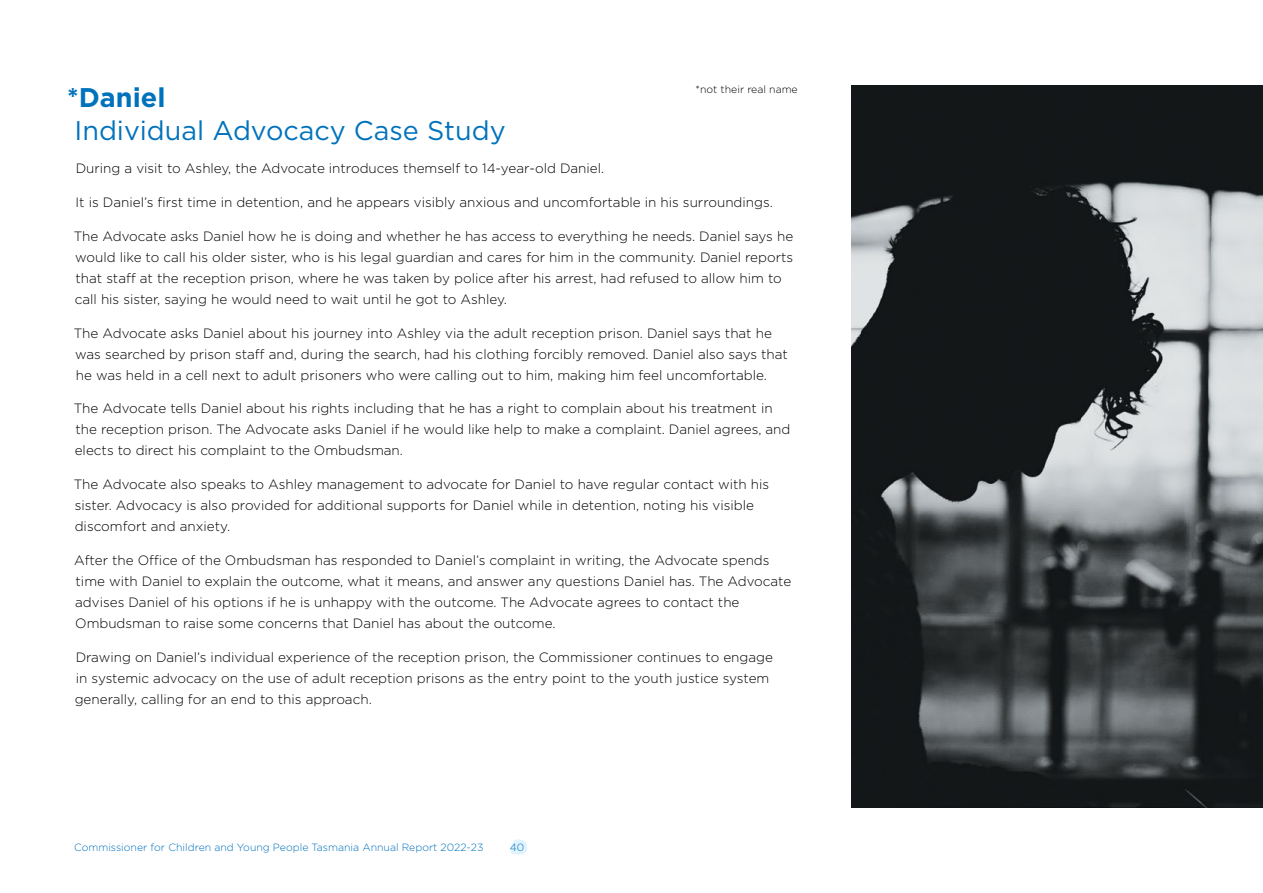
<style>
.page{position:relative;width:1263px;height:893px;background:#fff}
.page>*{position:absolute;margin:0;border:0;box-sizing:border-box;transform-origin:0 0}
.t1{font:27px/33px "Gotham";color:#0072bc}
.Paragraph{font:300 13.5px/21px "Gotham";color:#000}
.t2{font:300 10.5px "Gotham";color:#0072bc}
.t3{font:300 10.5px "Gotham";color:#000}
.s1{font-weight:700}
</style>
<div class="page">
<img style="left:851px;top:85px;width:412px;height:723px">
<svg style="left:510px;top:839px;width:17px;height:16px"></svg>
<p class="t3" style="left:696px;top:83px;width:104px">*not their real name</p>
<h2 class="t1" style="left:67px;top:80px;width:440px"><span class="s1">*Daniel<br></span>Individual Advocacy Case Study</h2>
<p class="Paragraph" style="left:76px;top:158px;width:530px">During a visit to Ashley, the Advocate introduces themself to 14-year-old Daniel.</p>
<p class="Paragraph" style="left:76px;top:192px;width:699px">It is Daniel’s first time in detention, and he appears visibly anxious and uncomfortable in his surroundings.</p>
<p class="Paragraph" style="left:74px;top:225px;width:721px">The Advocate asks Daniel how he is doing and whether he has access to everything he needs. Daniel says he would like to call his older sister, who is his legal guardian and cares for him in the community. Daniel reports that staff at the reception prison, where he was taken by police after his arrest, had refused to allow him to call his sister, saying he would need to wait until he got to Ashley.</p>
<p class="Paragraph" style="left:74px;top:322px;width:715px">The Advocate asks Daniel about his journey into Ashley via the adult reception prison. Daniel says that he was searched by prison staff and, during the search, had his clothing forcibly removed. Daniel also says that he was held in a cell next to adult prisoners who were calling out to him, making him feel uncomfortable.</p>
<p class="Paragraph" style="left:74px;top:398px;width:718px">The Advocate tells Daniel about his rights including that he has a right to complain about his treatment in the reception prison. The Advocate asks Daniel if he would like help to make a complaint. Daniel agrees, and elects to direct his complaint to the Ombudsman.</p>
<p class="Paragraph" style="left:74px;top:474px;width:697px">The Advocate also speaks to Ashley management to advocate for Daniel to have regular contact with his sister. Advocacy is also provided for additional supports for Daniel while in detention, noting his visible discomfort and anxiety.</p>
<p class="Paragraph" style="left:74px;top:549px;width:718px">After the Office of the Ombudsman has responded to Daniel’s complaint in writing, the Advocate spends time with Daniel to explain the outcome, what it means, and answer any questions Daniel has. The Advocate advises Daniel of his options if he is unhappy with the outcome. The Advocate agrees to contact the Ombudsman to raise some concerns that Daniel has about the outcome.</p>
<p class="Paragraph" style="left:75px;top:646px;width:700px">Drawing on Daniel’s individual experience of the reception prison, the Commissioner continues to engage in systemic advocacy on the use of adult reception prisons as the entry point to the youth justice system generally, calling for an end to this approach.</p>
<p class="t2" style="left:74px;top:840px;width:411px">Commissioner for Children and Young People Tasmania Annual Report 2022-23</p>
<p class="t2" style="left:510px;top:840px;width:16px">40</p>
</div>
